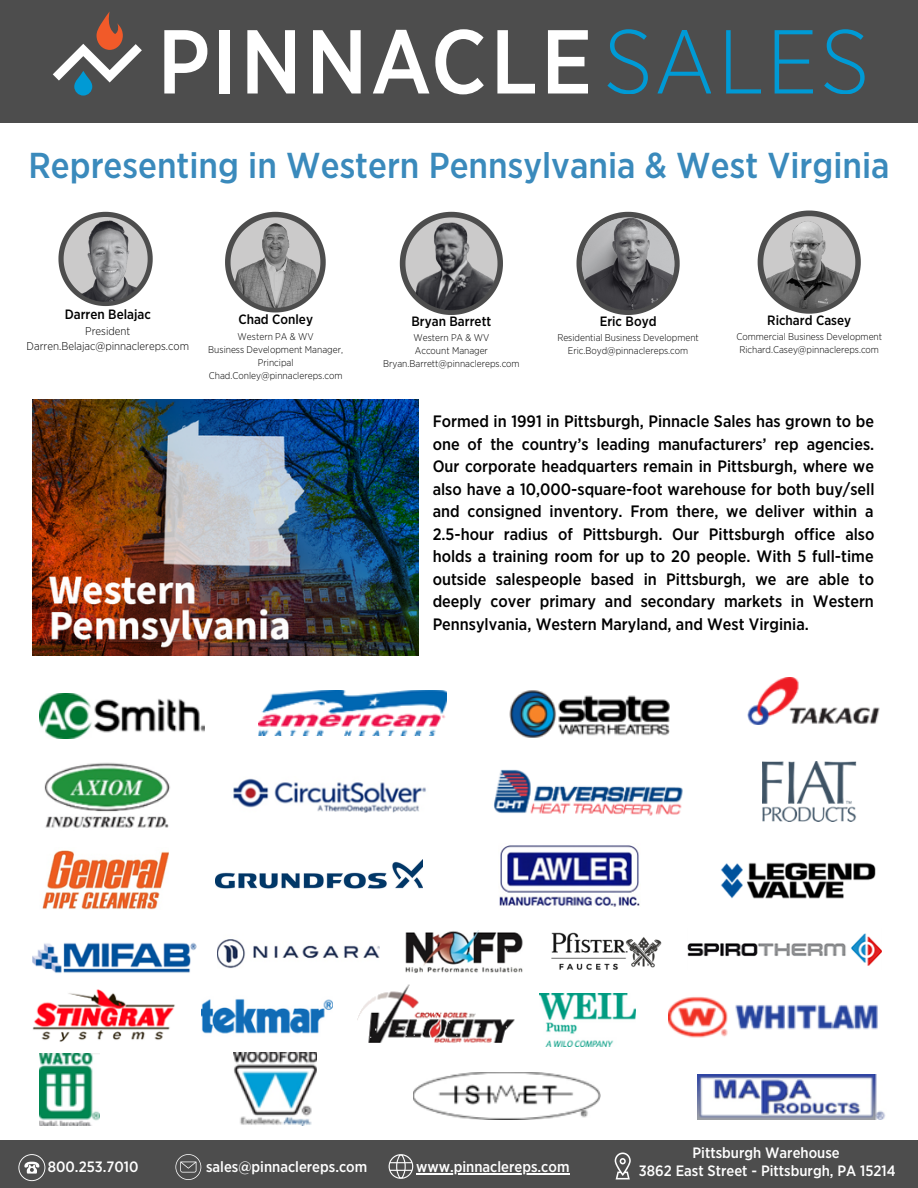
<style>
.page{position:relative;width:918px;height:1188px;background:#fff}
.page>*{position:absolute;margin:0;border:0;box-sizing:border-box;transform-origin:0 0}
.t1{font:500 36px "Gotham Narrow";color:#3a8abc}
.t2{font:500 16.5px/22.5px "Gotham Narrow";color:#000;text-align:justify}
.t3{font:500 15px "Gotham Narrow";color:#fefefe}
.t4{font:500 13.5px "Gotham Narrow";color:#000}
.t5{font:300 11.25px "Gotham Narrow";color:#000}
.t6{font:300 9.75px/13px "Gotham Narrow";color:#000;text-align:center}
</style>
<div class="page">
<div style="left:0;top:0;width:918px;height:123px;background:#4d4d4d"></div>
<div style="left:74px;top:71px;width:18px;height:25px;background:#009ad5;border-radius:9px"></div>
<svg style="left:53px;top:11px;width:89px;height:72px"></svg>
<svg style="left:164px;top:30px;width:43px;height:63px"></svg>
<div style="left:219px;top:30px;width:11px;height:63px;background:#fff"></div>
<svg style="left:247px;top:30px;width:48px;height:63px"></svg>
<svg style="left:313px;top:30px;width:47px;height:63px"></svg>
<svg style="left:373px;top:30px;width:56px;height:64px"></svg>
<svg style="left:435px;top:29px;width:49px;height:65px"></svg>
<svg style="left:497px;top:30px;width:38px;height:63px"></svg>
<svg style="left:548px;top:30px;width:40px;height:63px"></svg>
<svg style="left:607px;top:29px;width:40px;height:65px"></svg>
<svg style="left:657px;top:30px;width:54px;height:64px"></svg>
<svg style="left:726px;top:30px;width:35px;height:63px"></svg>
<svg style="left:775px;top:30px;width:38px;height:63px"></svg>
<svg style="left:824px;top:29px;width:40px;height:65px"></svg>
<svg style="left:58px;top:212px;width:95px;height:94px"></svg>
<img style="left:63px;top:217px;width:85px;height:85px;border-radius:50%">
<svg style="left:225px;top:212px;width:101px;height:100px"></svg>
<img style="left:230px;top:217px;width:91px;height:91px;border-radius:50%">
<svg style="left:400px;top:212px;width:103px;height:103px"></svg>
<img style="left:405px;top:217px;width:93px;height:93px;border-radius:50%">
<img style="left:39px;top:693px;width:166px;height:45px">
<img style="left:509px;top:690px;width:160px;height:48px">
<img style="left:259px;top:690px;width:188px;height:45px">
<img style="left:405px;top:931px;width:118px;height:41px">
<img style="left:688px;top:933px;width:193px;height:33px">
<img style="left:202px;top:999px;width:130px;height:35px">
<img style="left:357px;top:984px;width:158px;height:58px">
<img style="left:32px;top:942px;width:165px;height:31px">
<img style="left:216px;top:860px;width:207px;height:29px">
<img style="left:499px;top:845px;width:141px;height:62px">
<img style="left:721px;top:862px;width:155px;height:37px">
<img style="left:42px;top:850px;width:127px;height:59px">
<img style="left:44px;top:762px;width:126px;height:66px">
<img style="left:233px;top:778px;width:193px;height:35px">
<img style="left:493px;top:769px;width:190px;height:47px">
<img style="left:762px;top:762px;width:95px;height:60px">
<img style="left:218px;top:939px;width:162px;height:29px">
<img style="left:32px;top:990px;width:143px;height:52px">
<img style="left:539px;top:994px;width:96px;height:53px">
<img style="left:669px;top:997px;width:209px;height:41px">
<div style="left:0;top:1141px;width:918px;height:47px;background:#4d4d4d"></div>
<svg style="left:18px;top:1154px;width:27px;height:27px"></svg>
<svg style="left:175px;top:1154px;width:26px;height:26px"></svg>
<svg style="left:615px;top:1153px;width:16px;height:27px"></svg>
<svg style="left:389px;top:1154px;width:24px;height:25px"></svg>
<hr style="left:416px;top:1173px;width:154px;height:2px;background:#fefefe">
<img style="left:32px;top:400px;width:386px;height:255px">
<img style="left:551px;top:932px;width:111px;height:38px">
<img style="left:748px;top:677px;width:132px;height:47px">
<svg style="left:577px;top:212px;width:103px;height:103px"></svg>
<img style="left:582px;top:217px;width:92px;height:93px;border-radius:50%">
<svg style="left:758px;top:211px;width:103px;height:103px"></svg>
<img style="left:763px;top:216px;width:93px;height:93px;border-radius:50%">
<img style="left:40px;top:1054px;width:59px;height:72px">
<img style="left:234px;top:1053px;width:83px;height:73px">
<img style="left:414px;top:1073px;width:187px;height:46px">
<img style="left:697px;top:1075px;width:189px;height:45px">
<p class="t1" style="left:28px;top:149px;width:863px">Representing in Western Pennsylvania &amp; West Virginia</p>
<p class="t4" style="left:65px;top:308px;width:88px">Darren Belajac</p>
<p class="t5" style="left:85px;top:326px;width:47px">President</p>
<p class="t5" style="left:27px;top:341px;width:164px">Darren.Belajac@pinnaclereps.com</p>
<p class="t4" style="left:238px;top:313px;width:76px">Chad Conley</p>
<p class="t6" style="left:238px;top:330px;width:78px">Western PA &amp; WV</p>
<p class="t6" style="left:208px;top:343px;width:136px">Business Development Manager,<br>Principal</p>
<p class="t6" style="left:209px;top:369px;width:135px">Chad.Conley@pinnaclereps.com</p>
<p class="t4" style="left:412px;top:315px;width:81px">Bryan Barrett</p>
<p class="t6" style="left:414px;top:332px;width:77px">Western PA &amp; WV</p>
<p class="t6" style="left:415px;top:345px;width:75px">Account Manager</p>
<p class="t6" style="left:383px;top:358px;width:138px">Bryan.Barrett@pinnaclereps.com</p>
<p class="t4" style="left:600px;top:315px;width:58px">Eric Boyd</p>
<p class="t6" style="left:557px;top:332px;width:143px">Residential Business Development</p>
<p class="t6" style="left:568px;top:345px;width:122px">Eric.Boyd@pinnaclereps.com</p>
<p class="t4" style="left:767px;top:314px;width:85px">Richard Casey</p>
<p class="t6" style="left:736px;top:331px;width:147px">Commercial Business Development</p>
<p class="t6" style="left:739px;top:344px;width:141px">Richard.Casey@pinnaclereps.com</p>
<p class="t2" style="left:433px;top:411px;width:443px">Formed in 1991 in Pittsburgh, Pinnacle Sales has grown to be one of the country’s leading manufacturers’ rep agencies.<br>Our corporate headquarters remain in Pittsburgh, where we also have a 10,000-square-foot warehouse for both buy/sell and consigned inventory. From there, we deliver within a 2.5-hour radius of Pittsburgh. Our Pittsburgh office also holds a training room for up to 20 people. With 5 full-time outside salespeople based in Pittsburgh, we are able to deeply cover primary and secondary markets in Western Pennsylvania, Western Maryland, and West Virginia.</p>
<p class="t3" style="left:693px;top:1146px;width:149px">Pittsburgh Warehouse</p>
<p class="t3" style="left:48px;top:1160px;width:92px">800.253.7010</p>
<p class="t3" style="left:206px;top:1160px;width:163px">sales@pinnaclereps.com</p>
<p class="t3" style="left:416px;top:1160px;width:155px">www.pinnaclereps.com</p>
<p class="t3" style="left:639px;top:1164px;width:258px">3862 East Street - Pittsburgh, PA 15214</p>
</div>
